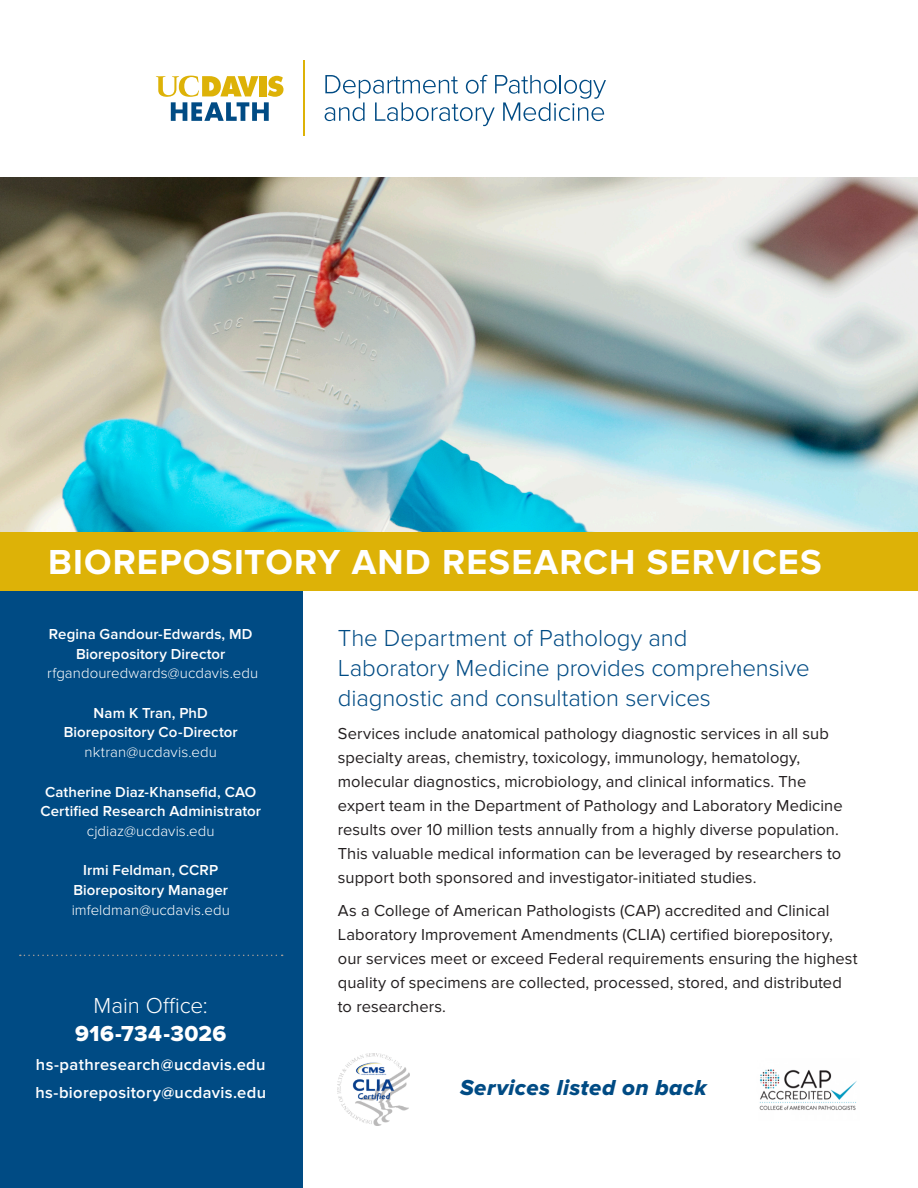
<style>
.page{position:relative;width:918px;height:1188px;background:#fff}
.page>*{position:absolute;margin:0;border:0;box-sizing:border-box;transform-origin:0 0}
.bold_headline{font:700 36px "Proxima Nova";letter-spacing:.03em;color:#fff}
.intro_text{font:300 24px/30px "Proxima Nova";letter-spacing:-.005em;color:#004b84}
.Sidebar_headline{font:22.5px/28.5px "Proxima Nova Extrabld";letter-spacing:.02em;color:#fff;text-align:center}
.Sidebar_headline-2{font:22.5px "Proxima Nova Extrabld It";letter-spacing:.02em;color:#004b84}
.body_text{font:16.5px/24px "Proxima Nova";letter-spacing:.005em;color:#231f20}
.Sidebar_headline-3{font:600 16.5px "Proxima Nova";letter-spacing:.02em;color:#fff}
.Sidebar_text{font:600 15px/19.5px "Proxima Nova";letter-spacing:.005em;color:#fff;text-align:center}
.Sidebar_text-2{font:300 15px "Proxima Nova";letter-spacing:.005em;color:#fff}
.s1{font-weight:300}
.s2{font-family:"Proxima Nova";font-weight:300}
</style>
<div class="page">
<img style="left:0;top:177px;width:918px;height:355px">
<div style="left:0;top:575px;width:303px;height:613px;background:#004b84"></div>
<div style="left:0;top:532px;width:918px;height:59px;background:#ddb207"></div>
<svg style="left:156px;top:75px;width:127px;height:46px"></svg>
<svg style="left:325px;top:75px;width:281px;height:51px"></svg>
<hr style="left:303px;top:61px;width:2px;height:75px;background:#ddb207">
<img style="left:338px;top:1053px;width:72px;height:72px">
<img style="left:759px;top:1069px;width:98px;height:41px">
<svg style="left:20px;top:955px;width:263px;height:1px"></svg>
<p class="bold_headline" style="left:48px;top:542px;width:775px">BIOREPOSITORY AND RESEARCH SERVICES</p>
<p class="Sidebar_text" style="left:47px;top:625px;width:213px">Regina Gandour-Edwards, MD<br>Biorepository Director <span class="s1">rfgandouredwards@ucdavis.edu</span></p>
<p class="Sidebar_text" style="left:64px;top:704px;width:175px">Nam K Tran, PhD<br>Biorepository Co-Director</p>
<p class="Sidebar_text-2" style="left:85px;top:743px;width:134px">nktran@ucdavis.edu</p>
<p class="Sidebar_text" style="left:40px;top:782px;width:222px">Catherine Diaz-Khansefid, CAO<br>Certified Research Administrator</p>
<p class="Sidebar_text-2" style="left:87px;top:822px;width:129px">cjdiaz@ucdavis.edu</p>
<p class="Sidebar_text" style="left:73px;top:861px;width:156px">Irmi Feldman, CCRP<br>Biorepository Manager</p>
<p class="Sidebar_text-2" style="left:72px;top:901px;width:160px">imfeldman@ucdavis.edu</p>
<p class="intro_text" style="left:338px;top:624px;width:473px">The Department of Pathology and<br>Laboratory Medicine provides comprehensive diagnostic and consultation services</p>
<p class="body_text" style="left:338px;top:722px;width:506px">Services include anatomical pathology diagnostic services in all sub specialty areas, chemistry, toxicology, immunology, hematology, molecular diagnostics, microbiology, and clinical informatics. The expert team in the Department of Pathology and Laboratory Medicine results over 10 million tests annually from a highly diverse population.<br>This valuable medical information can be leveraged by researchers to support both sponsored and investigator-initiated studies.</p>
<p class="body_text" style="left:338px;top:899px;width:521px">As a College of American Pathologists (CAP) accredited and Clinical Laboratory Improvement Amendments (CLIA) certified biorepository, our services meet or exceed Federal requirements ensuring the highest quality of specimens are collected, processed, stored, and distributed to researchers.</p>
<p class="Sidebar_headline" style="left:75px;top:992px;width:153px"><span class="s2">Main Office:<br></span>916-734-3026</p>
<p class="Sidebar_headline-3" style="left:36px;top:1055px;width:231px">hs-pathresearch@ucdavis.edu</p>
<p class="Sidebar_headline-3" style="left:35px;top:1083px;width:232px">hs-biorepository@ucdavis.edu</p>
<p class="Sidebar_headline-2" style="left:460px;top:1075px;width:248px">Services listed on back</p>
</div>
